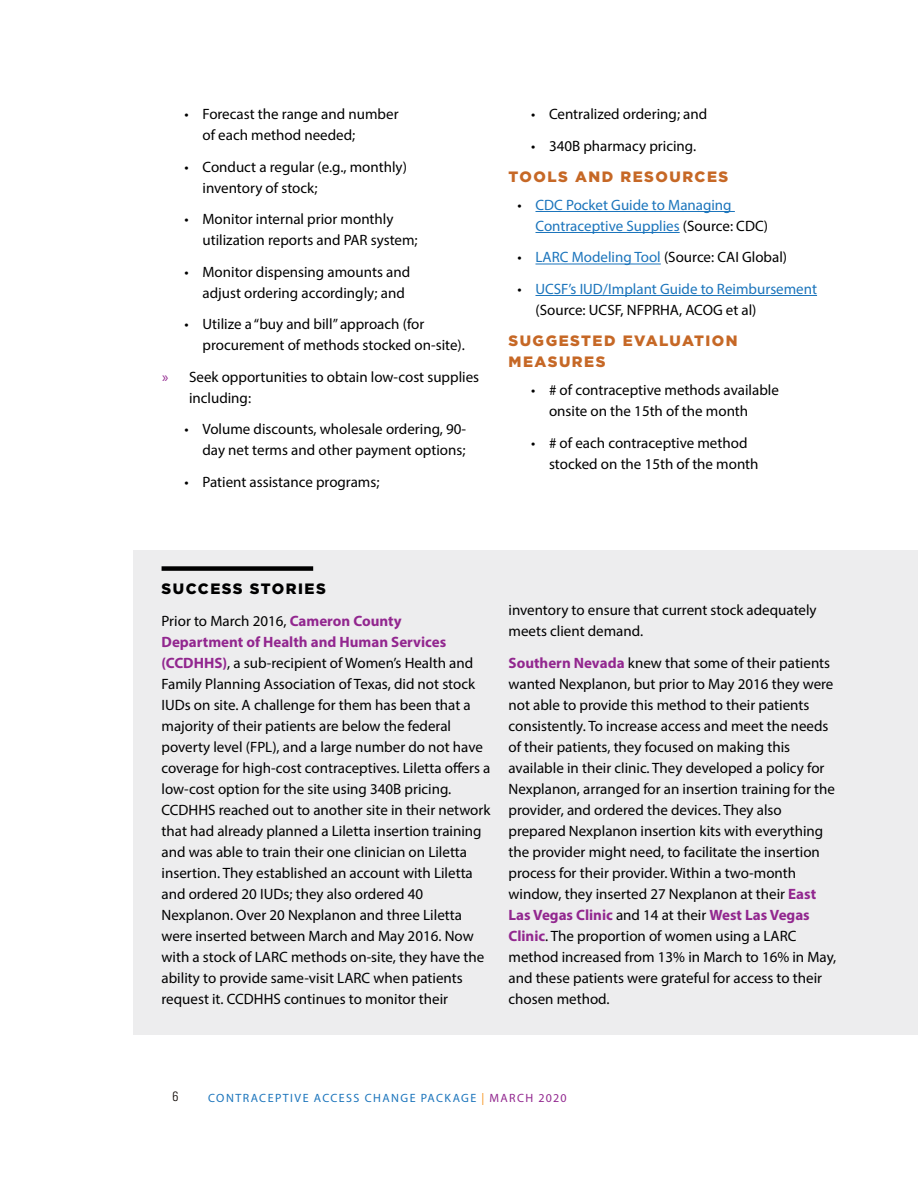
<style>
.page{position:relative;width:918px;height:1188px;background:#fff}
.page>*{position:absolute;margin:0;border:0;box-sizing:border-box;transform-origin:0 0}
.Text{font:15px/21px "Myriad Pro";color:#000}
.t1{font:15px/21px "Myriad Pro";color:#1c75bc}
.Sub_A{font:900 15px/21px "Gotham";letter-spacing:.1em;color:#c66826}
.success_storie{font:900 15px "Gotham";letter-spacing:.1em;color:#000}
.t2{font:300 condensed 13.5px "Univers";color:#100906}
.t3{font:12px "Myriad Pro";letter-spacing:.12em;color:#1c75bc}
.s1{color:#92278f}
.s2{color:#000}
.s3{color:#1c75bc}
.s4{font-weight:700;color:#92278f}
.s5{color:#f7941e}
</style>
<div class="page">
<div style="left:133px;top:551px;width:785px;height:484px;background:#ededee"></div>
<hr style="left:536px;top:211px;width:199px;height:1px;background:#1c75bc">
<hr style="left:536px;top:232px;width:144px;height:1px;background:#1c75bc">
<hr style="left:536px;top:264px;width:125px;height:1px;background:#1c75bc">
<hr style="left:536px;top:295px;width:281px;height:1px;background:#1c75bc">
<div style="left:162px;top:566px;width:151px;height:5px;background:#000"></div>
<p class="Text" style="left:202px;top:103px;width:198px;text-indent:-18px">• Forecast the range and number of each method needed;</p>
<p class="Text" style="left:202px;top:156px;width:206px;text-indent:-18px">• Conduct a regular (e.g., monthly) inventory of stock;</p>
<p class="Text" style="left:202px;top:208px;width:217px;text-indent:-18px">• Monitor internal prior monthly utilization reports and PAR system;</p>
<p class="Text" style="left:202px;top:261px;width:209px;text-indent:-18px">• Monitor dispensing amounts and adjust ordering accordingly; and</p>
<p class="Text" style="left:202px;top:313px;width:264px;text-indent:-18px">• Utilize a “buy and bill” approach (for procurement of methods stocked on-site).</p>
<p class="Text" style="left:189px;top:366px;width:292px;text-indent:-27px"><span class="s1">»</span> Seek opportunities to obtain low-cost supplies including:</p>
<p class="Text" style="left:184px;top:418px;width:283px;text-align:right">• Volume discounts, wholesale ordering, 90- day net terms and other payment options;</p>
<p class="Text" style="left:184px;top:471px;width:196px">• Patient assistance programs;</p>
<p class="Text" style="left:531px;top:103px;width:178px">• Centralized ordering; and</p>
<p class="Text" style="left:531px;top:135px;width:167px">• 340B pharmacy pricing.</p>
<p class="Sub_A" style="left:508px;top:166px;width:221px">TOOLS AND RESOURCES</p>
<p class="t1" style="left:536px;top:194px;width:234px;text-indent:-18px"><span class="s2">•</span> CDC Pocket Guide to Managing<br>Contraceptive Supplies <span class="s2">(Source: CDC)</span></p>
<p class="Text" style="left:518px;top:247px;width:271px">• <span class="s3">LARC Modeling Tool</span> (Source: CAI Global)</p>
<p class="t1" style="left:536px;top:278px;width:283px;text-indent:-18px"><span class="s2">•</span> UCSF’s IUD/Implant Guide to Reimbursement <span class="s2">(Source: UCSF, NFPRHA, ACOG et al)</span></p>
<p class="Sub_A" style="left:508px;top:331px;width:231px">SUGGESTED EVALUATION<br>MEASURES</p>
<p class="Text" style="left:549px;top:379px;width:231px;text-indent:-18px">• # of contraceptive methods available onsite on the 15th of the month</p>
<p class="Text" style="left:549px;top:432px;width:211px;text-indent:-18px">• # of each contraceptive method stocked on the 15th of the month</p>
<p class="success_storie" style="left:162px;top:579px;width:166px">SUCCESS STORIES</p>
<p class="Text" style="left:162px;top:610px;width:330px">Prior to March 2016, <span class="s4">Cameron County<br>Department of Health and Human Services (CCDHHS)</span>, a sub-recipient of Women’s Health and Family Planning Association of Texas, did not stock IUDs on site. A challenge for them has been that a majority of their patients are below the federal poverty level (FPL), and a large number do not have coverage for high-cost contraceptives. Liletta offers a low-cost option for the site using 340B pricing.<br>CCDHHS reached out to another site in their network that had already planned a Liletta insertion training and was able to train their one clinician on Liletta insertion. They established an account with Liletta and ordered 20 IUDs; they also ordered 40<br>Nexplanon. Over 20 Nexplanon and three Liletta were inserted between March and May 2016. Now with a stock of LARC methods on-site, they have the ability to provide same-visit LARC when patients request it. CCDHHS continues to monitor their</p>
<p class="Text" style="left:508px;top:599px;width:310px">inventory to ensure that current stock adequately meets client demand.</p>
<p class="Text" style="left:508px;top:652px;width:329px"><span class="s4">Southern Nevada</span> knew that some of their patients wanted Nexplanon, but prior to May 2016 they were not able to provide this method to their patients consistently. To increase access and meet the needs of their patients, they focused on making this available in their clinic. They developed a policy for Nexplanon, arranged for an insertion training for the provider, and ordered the devices. They also prepared Nexplanon insertion kits with everything the provider might need, to facilitate the insertion process for their provider. Within a two-month window, they inserted 27 Nexplanon at their <span class="s4">East Las Vegas Clinic</span> and 14 at their <span class="s4">West Las Vegas Clinic</span>. The proportion of women using a LARC method increased from 13% in March to 16% in May, and these patients were grateful for access to their chosen method.</p>
<p class="t2" style="left:172px;top:1088px;width:7px">6</p>
<p class="t3" style="left:208px;top:1090px;width:360px">CONTRACEPTIVE ACCESS CHANGE PACKAGE <span class="s5">|</span> <span class="s1">MARCH 2020</span></p>
</div>
